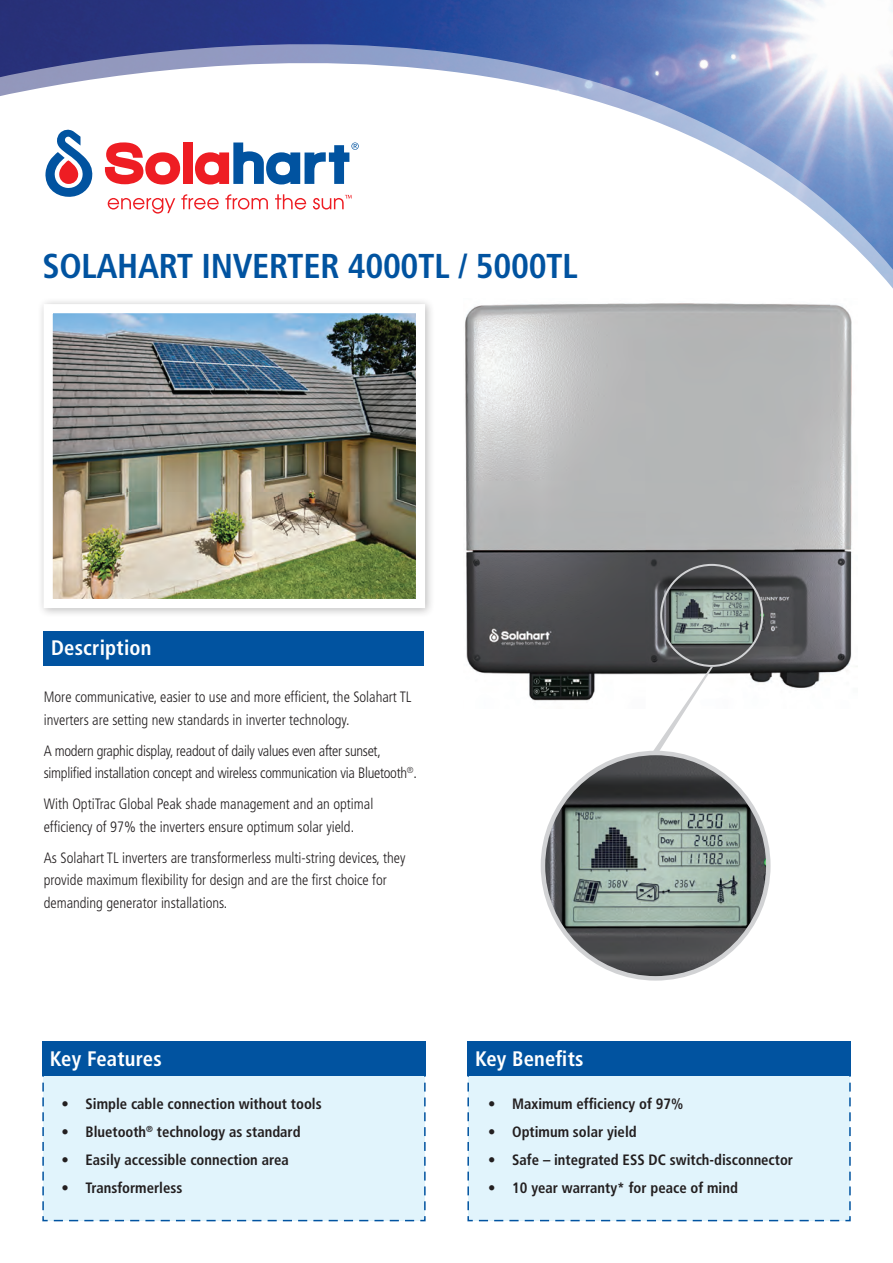
<style>
.page{position:relative;width:893px;height:1263px;background:#fff}
.page>*{position:absolute;margin:0;border:0;box-sizing:border-box;transform-origin:0 0}
.t1{font:700 condensed 34.5px "Frutiger";letter-spacing:-.01em;color:#0153a0}
.t2{font:700 condensed 21px "Frutiger";letter-spacing:.01em;color:#fff}
.t3{font:300 condensed 15px/22.5px "Frutiger";color:#231f20}
.t4{font:700 condensed 15px "Frutiger";color:#231f20}
.t5{font:300 condensed 15px/22.5px "Frutiger";letter-spacing:-.02em;color:#231f20}
</style>
<div class="page">
<svg style="left:0;top:0;width:893px;height:289px"></svg>
<div style="left:44px;top:631px;width:380px;height:35px;background:#0153a0"></div>
<div style="left:42px;top:1041px;width:384px;height:181px;background:#e1f4fc"></div>
<div style="left:467px;top:1041px;width:384px;height:181px;background:#e1f4fc"></div>
<div style="left:42px;top:1042px;width:384px;height:34px;background:#0153a0"></div>
<div style="left:467px;top:1042px;width:384px;height:34px;background:#0153a0"></div>
<svg style="left:45px;top:130px;width:48px;height:67px"></svg>
<svg style="left:105px;top:142px;width:75px;height:43px"></svg>
<div style="left:183px;top:142px;width:10px;height:42px;background:#ee1d23"></div>
<svg style="left:195px;top:143px;width:164px;height:42px"></svg>
<svg style="left:108px;top:198px;width:67px;height:16px"></svg>
<svg style="left:181px;top:194px;width:38px;height:16px"></svg>
<svg style="left:225px;top:194px;width:43px;height:16px"></svg>
<svg style="left:275px;top:194px;width:31px;height:16px"></svg>
<svg style="left:313px;top:195px;width:39px;height:15px"></svg>
<div style="left:37px;top:297px;width:398px;height:321px;background:#231f20;opacity:.3"></div>
<img style="left:54px;top:314px;width:361px;height:284px">
<div style="left:44px;top:304px;width:381px;height:304px;border:9px solid #fff"></div>
<img style="left:465px;top:303px;width:387px;height:398px">
<img style="left:543px;top:753px;width:225px;height:225px;border-radius:113px">
<div style="left:660px;top:564px;width:103px;height:103px;border:2px solid #d1d2d4;border-radius:50%"></div>
<svg style="left:652px;top:667px;width:61px;height:86px"></svg>
<h1 class="t1" style="left:43px;top:245px;width:537px">SOLAHART INVERTER 4000TL / 5000TL</h1>
<h2 class="t2" style="left:51px;top:636px;width:102px">Description</h2>
<p class="t3" style="left:44px;top:686px;width:369px">More communicative, easier to use and more efficient, the Solahart TL inverters are setting new standards in inverter technology.</p>
<p class="t5" style="left:44px;top:740px;width:375px">A modern graphic display, readout of daily values even after sunset, simplified installation concept and wireless communication via Bluetooth<sup>®</sup>.</p>
<p class="t3" style="left:44px;top:793px;width:331px">With OptiTrac Global Peak shade management and an optimal efficiency of 97% the inverters ensure optimum solar yield.</p>
<p class="t3" style="left:44px;top:847px;width:363px">As Solahart TL inverters are transformerless multi-string devices, they provide maximum flexibility for design and are the first choice for demanding generator installations.</p>
<h2 class="t2" style="left:50px;top:1047px;width:113px">Key Features</h2>
<h2 class="t2" style="left:475px;top:1047px;width:110px">Key Benefits</h2>
<p class="t4" style="left:62px;top:1095px;width:262px">• Simple cable connection without tools</p>
<p class="t4" style="left:62px;top:1123px;width:241px">• Bluetooth<sup>®</sup> technology as standard</p>
<p class="t4" style="left:62px;top:1151px;width:229px">• Easily accessible connection area</p>
<p class="t4" style="left:62px;top:1179px;width:122px">• Transformerless</p>
<p class="t4" style="left:488px;top:1095px;width:197px">• Maximum efficiency of 97%</p>
<p class="t4" style="left:488px;top:1123px;width:150px">• Optimum solar yield</p>
<p class="t4" style="left:488px;top:1151px;width:306px">• Safe – integrated ESS DC switch-disconnector</p>
<p class="t4" style="left:488px;top:1179px;width:251px">• 10 year warranty* for peace of mind</p>
</div>
